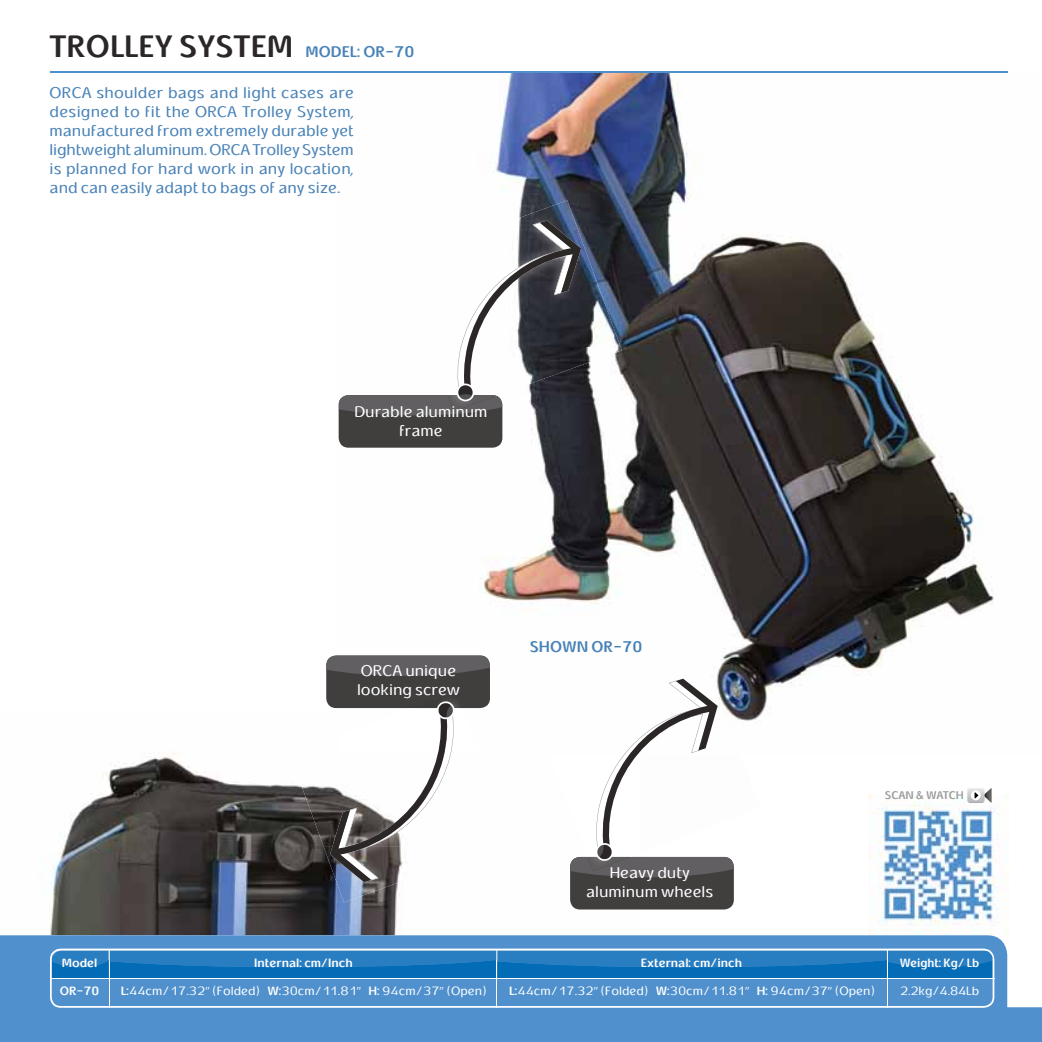
<style>
.page{position:relative;width:1042px;height:1042px;background:#fff}
.page>*{position:absolute;margin:0;border:0;box-sizing:border-box;transform-origin:0 0}
.t1{font:700 31.5px "E Typograph";color:#2b2727}
.t2{font:15.75px/18.9px "E Typograph";color:#4882b7;text-align:justify}
.t3{font:15.75px/18.9px "E Typograph";color:#fff;text-align:center}
.t4{font:700 15.75px "E Typograph";color:#4882b7}
.t5{font:12.25px "E Typograph";color:#fff}
.t6{font:700 12.25px "E Typograph";color:#fff}
.t7{font:700 12.25px "E Typograph";color:#fff;scale:.95 1}
.t8{font:700 11.38px "E Typograph";color:#9b9c9f}
.s1{font-weight:700}
</style>
<div class="page">
<img style="left:868px;top:794px;width:141px;height:141px">
<img style="left:50px;top:753px;width:591px;height:182px">
<div style="left:0;top:935px;width:1007px;height:72px;background:#5091cd"></div>
<img style="left:339px;top:73px;width:655px;height:682px">
<div style="left:0;top:1007px;width:1042px;height:35px;background:#5091cd"></div>
<svg style="left:50px;top:948px;width:944px;height:60px;background:#5d99d0"></svg>
<hr style="left:50px;top:978px;width:944px;height:1px;background:#fff">
<hr style="left:109px;top:950px;width:1px;height:57px;background:#fff">
<hr style="left:496px;top:950px;width:1px;height:57px;background:#fff">
<hr style="left:887px;top:950px;width:1px;height:57px;background:#fff">
<svg style="left:52px;top:949px;width:941px;height:29px;background:#257dbf"></svg>
<div style="left:570px;top:857px;width:164px;height:52px;background:#413e3e;border-radius:10px"></div>
<div style="left:326px;top:655px;width:164px;height:53px;background:#413e3e;border-radius:10px"></div>
<svg style="left:326px;top:655px;width:164px;height:21px;background:#615e60"></svg>
<img style="left:548px;top:755px;width:22px;height:102px">
<img style="left:536px;top:658px;width:204px;height:97px">
<svg style="left:570px;top:678px;width:164px;height:199px"></svg>
<img style="left:289px;top:734px;width:223px;height:112px">
<img style="left:323px;top:846px;width:175px;height:56px">
<img style="left:456px;top:708px;width:25px;height:47px">
<svg style="left:330px;top:701px;width:126px;height:181px"></svg>
<div style="left:339px;top:395px;width:163px;height:53px;background:#413e3e;border-radius:10px"></div>
<img style="left:399px;top:200px;width:222px;height:147px">
<img style="left:581px;top:347px;width:41px;height:49px">
<svg style="left:339px;top:221px;width:242px;height:194px"></svg>
<hr style="left:50px;top:71px;width:957px;height:2px;background:#5091cd">
<svg style="left:967px;top:788px;width:24px;height:15px"></svg>
<h1 class="t1" style="left:50px;top:24px;width:245px">TROLLEY SYSTEM</h1>
<p class="t4" style="left:306px;top:40px;width:110px">MODEL: OR-70</p>
<p class="t2" style="left:50px;top:83px;width:306px">ORCA shoulder bags and light cases are designed to fit the ORCA Trolley System, manufactured from extremely durable yet lightweight aluminum. ORCA Trolley System is planned for hard work in any location, and can easily adapt to bags of any size.</p>
<p class="t3" style="left:354px;top:402px;width:135px">Durable aluminum frame</p>
<p class="t3" style="left:357px;top:661px;width:105px;text-align:left">ORCA unique looking screw</p>
<p class="t4" style="left:530px;top:636px;width:114px">SHOWN OR-70</p>
<p class="t3" style="left:586px;top:862px;width:129px">Heavy duty aluminum wheels</p>
<p class="t8" style="left:885px;top:787px;width:81px">SCAN &amp; WATCH</p>
<p class="t6" style="left:62px;top:954px;width:37px">Model</p>
<p class="t6" style="left:254px;top:954px;width:100px">Internal: cm/Inch</p>
<p class="t6" style="left:641px;top:954px;width:103px">External: cm/inch</p>
<p class="t7" style="left:900px;top:954px;width:85px">Weight: Kg/ Lb</p>
<p class="t6" style="left:60px;top:982px;width:41px">OR-70</p>
<p class="t5" style="left:121px;top:982px;width:367px"><span class="s1">L:</span>44cm/17.32” (Folded) <span class="s1">W:</span>30cm/11.81” <span class="s1">H:</span> 94cm/37” (Open)</p>
<p class="t5" style="left:509px;top:982px;width:367px"><span class="s1">L:</span>44cm/17.32” (Folded) <span class="s1">W:</span>30cm/11.81” <span class="s1">H:</span> 94cm/37” (Open)</p>
<p class="t5" style="left:900px;top:982px;width:81px">2.2kg/4.84Lb</p>
</div>
